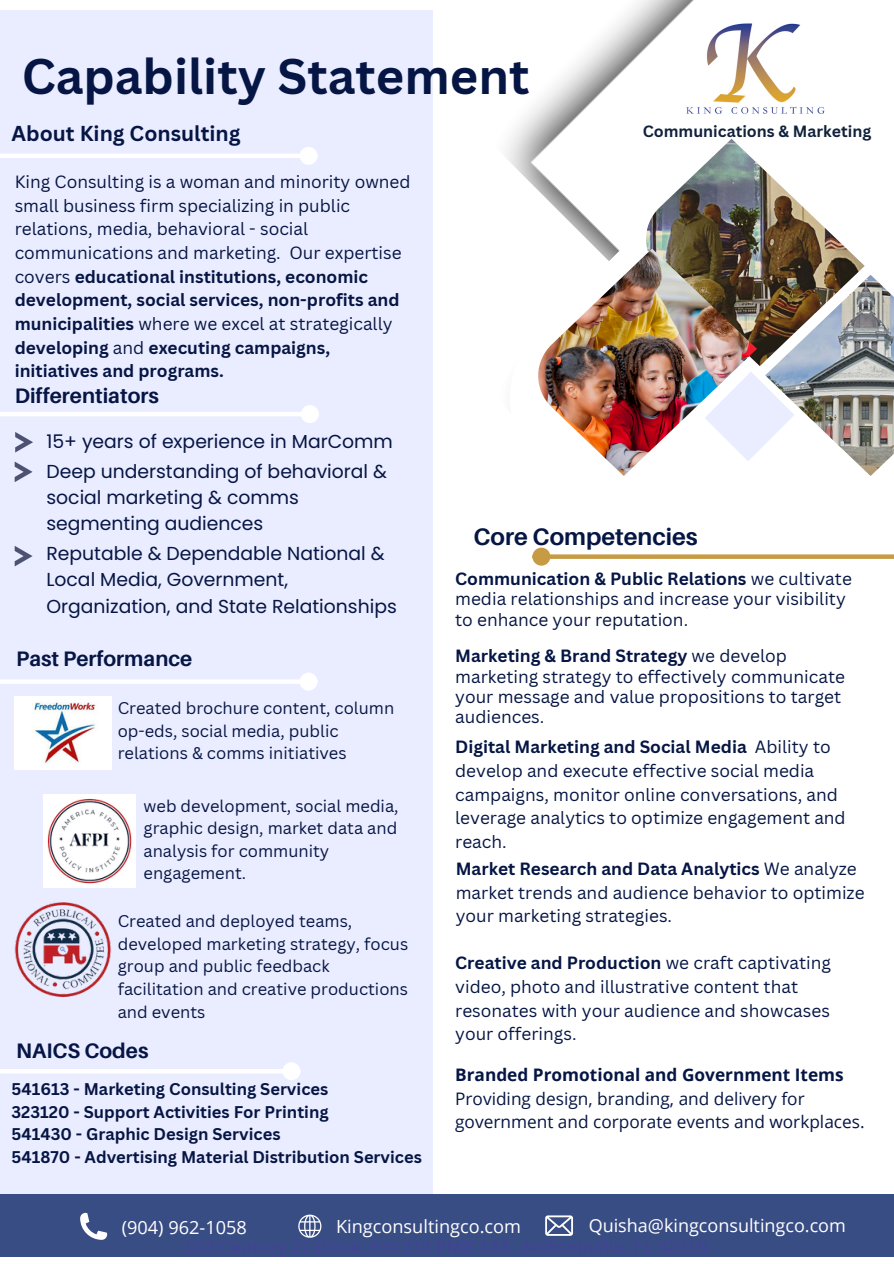
<style>
.page{position:relative;width:894px;height:1264px;background:#fff}
.page>*{position:absolute;margin:0;border:0;box-sizing:border-box;transform-origin:0 0}
.t1{font:700 48.75px "Canva Sans";color:#061644}
.t2{font:700 23.85px "Aileron";color:#061644}
.t3{font:700 21px "Aileron";color:#061644}
.t4{font:700 21px "Canva Sans";color:#061644}
.t5{font:18.75px/26.2px "Poppins";color:#061644}
.t6{font:18.15px "Open Sans";color:#fff}
.t7{font:18px "Open Sans";color:#fff}
.t8{font:17.25px/23.7px "Canva Sans";color:#061644}
.t9{font:17.25px/23.7px "Open Sans";color:#061644}
.t10{font:16.5px/22.6px "Canva Sans";color:#061644}
.t11{font:700 16.5px/22.5px "Canva Sans";color:#061644}
.t12{font:700 15.9px "Canva Sans";color:#10213b}
.s1{font-weight:700}
</style>
<div class="page">
<div style="left:0;top:10px;width:432px;height:1201px;background:#eaecff"></div>
<hr style="left:0;top:154px;width:300px;height:4px;background:#fff">
<div style="left:302px;top:149px;width:13px;height:14px;background:#fff;border-radius:50%"></div>
<div style="left:299px;top:147px;width:18px;height:18px;border:4px solid #fff;border-radius:50%"></div>
<div style="left:0;top:1193px;width:893px;height:63px;background:#394d85"></div>
<img style="left:568px;top:0;width:126px;height:75px">
<img style="left:529px;top:75px;width:89px;height:40px">
<svg style="left:506px;top:115px;width:203px;height:494px"></svg>
<svg style="left:618px;top:72px;width:247px;height:508px"></svg>
<img style="left:645px;top:139px;width:219px;height:227px">
<img style="left:538px;top:248px;width:218px;height:228px">
<img style="left:617px;top:375px;width:198px;height:201px">
<img style="left:765px;top:275px;width:128px;height:201px">
<svg style="left:704px;top:371px;width:90px;height:90px"></svg>
<img style="left:684px;top:18px;width:145px;height:103px">
<svg style="left:545px;top:1215px;width:28px;height:20px"></svg>
<svg style="left:80px;top:1212px;width:27px;height:27px"></svg>
<svg style="left:298px;top:1214px;width:23px;height:23px"></svg>
<hr style="left:0;top:412px;width:302px;height:4px;background:#fff">
<div style="left:303px;top:407px;width:13px;height:14px;background:#fff;border-radius:50%"></div>
<div style="left:301px;top:405px;width:18px;height:18px;border:4px solid #fff;border-radius:50%"></div>
<svg style="left:15px;top:432px;width:18px;height:20px"></svg>
<svg style="left:15px;top:462px;width:18px;height:20px"></svg>
<svg style="left:15px;top:546px;width:18px;height:20px"></svg>
<div style="left:0;top:679px;width:300px;height:5px;background:#fff"></div>
<div style="left:302px;top:675px;width:13px;height:13px;background:#fff;border-radius:50%"></div>
<div style="left:299px;top:672px;width:18px;height:18px;border:4px solid #fff;border-radius:50%"></div>
<div style="left:549px;top:554px;width:344px;height:5px;background:#c79b44"></div>
<div style="left:534px;top:550px;width:14px;height:13px;background:#c79b44;border-radius:50%"></div>
<div style="left:532px;top:547px;width:18px;height:18px;border:4px solid #c79b44;border-radius:50%"></div>
<img style="left:15px;top:696px;width:96px;height:73px">
<img style="left:43px;top:794px;width:93px;height:93px">
<img style="left:15px;top:902px;width:96px;height:94px">
<div style="left:0;top:1068px;width:283px;height:5px;background:#fff"></div>
<div style="left:284px;top:1064px;width:14px;height:13px;background:#fff;border-radius:50%"></div>
<div style="left:282px;top:1062px;width:18px;height:18px;border:4px solid #fff;border-radius:50%"></div>
<p class="t1" style="left:22px;top:42px;width:509px">Capability Statement</p>
<p class="t4" style="left:12px;top:119px;width:230px">About King Consulting</p>
<p class="t8" style="left:15px;top:170px;width:397px">King Consulting is a woman and minority owned small business firm specializing in public relations, media, behavioral - social communications and marketing. Our expertise covers <span class="s1">educational institutions, economic development, social services, non-profits and municipalities</span> where we excel at strategically <span class="s1">developing</span> and <span class="s1">executing campaigns, initiatives and programs.</span></p>
<p class="t3" style="left:15px;top:382px;width:146px">Differentiators</p>
<h3 class="t5" style="left:46px;top:428px;width:348px">15+ years of experience in MarComm</h3>
<h6 class="t5" style="left:46px;top:458px;width:342px">Deep understanding of behavioral &amp; social marketing &amp; comms segmenting audiences</h6>
<h6 class="t5" style="left:46px;top:540px;width:352px">Reputable &amp; Dependable National &amp;<br>Local Media, Government,<br>Organization, and State Relationships</h6>
<p class="t12" style="left:642px;top:120px;width:230px">Communications &amp; Marketing</p>
<p class="t2" style="left:473px;top:521px;width:226px">Core Competencies</p>
<p class="t8" style="left:455px;top:568px;width:398px;line-height:20.2px"><span class="s1">Communication &amp; Public Relations</span> we cultivate media relationships and increase your visibility to enhance your reputation.</p>
<p class="t8" style="left:455px;top:645px;width:391px;line-height:20.2px"><span class="s1">Marketing &amp; Brand Strategy</span> we develop marketing strategy to effectively communicate your message and value propositions to target audiences.</p>
<h1 class="t8" style="left:455px;top:735px;width:392px"><span class="s1">Digital Marketing and Social Media</span> Ability to develop and execute effective social media campaigns, monitor online conversations, and leverage analytics to optimize engagement and reach.</h1>
<p class="t3" style="left:16px;top:645px;width:177px">Past Performance</p>
<h5 class="t10" style="left:118px;top:696px;width:278px">Created brochure content, column op-eds, social media, public relations &amp; comms initiatives</h5>
<h5 class="t10" style="left:143px;top:794px;width:256px">web development, social media, graphic design, market data and analysis for community engagement.</h5>
<h5 class="t10" style="left:118px;top:909px;width:292px">Created and deployed teams, developed marketing strategy, focus group and public feedback facilitation and creative productions and events</h5>
<h5 class="t3" style="left:16px;top:1037px;width:134px">NAICS Codes</h5>
<h5 class="t11" style="left:12px;top:1077px;width:412px">541613 - Marketing Consulting Services<br>323120 - Support Activities For Printing<br>541430 - Graphic Design Services<br>541870 - Advertising Material Distribution Services</h5>
<h5 class="t8" style="left:455px;top:856px;width:410px"><span class="s1">Market Research and Data Analytics</span> We analyze market trends and audience behavior to optimize your marketing strategies.</h5>
<p class="t8" style="left:455px;top:950px;width:377px"><span class="s1">Creative and Production</span> we craft captivating video, photo and illustrative content that resonates with your audience and showcases your offerings.</p>
<h2 class="t9" style="left:455px;top:1062px;width:411px"><span class="s1">Branded Promotional and Government Items<br></span>Providing design, branding, and delivery for government and corporate events and workplaces.</h2>
<h5 class="t6" style="left:122px;top:1214px;width:126px">(904) 962-1058</h5>
<h5 class="t6" style="left:336px;top:1213px;width:186px">Kingconsultingco.com</h5>
<h3 class="t7" style="left:588px;top:1212px;width:259px">Quisha@kingconsultingco.com</h3>
</div>
